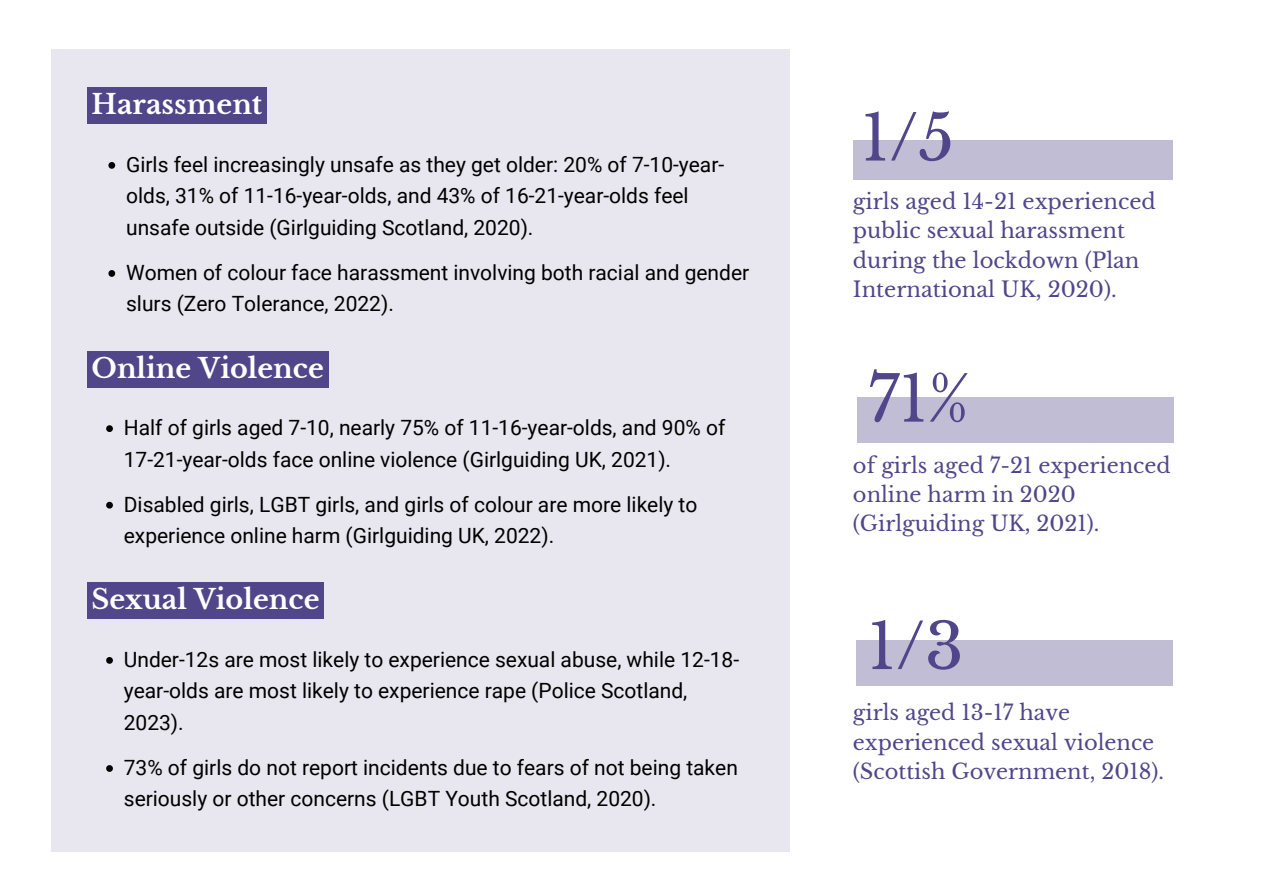
<style>
.page{position:relative;width:1263px;height:894px;background:#fff}
.page>*{position:absolute;margin:0;border:0;box-sizing:border-box;transform-origin:0 0}
.t1{font:63px "Libre Baskerville";color:#514689}
.t2{font:700 27px "Libre Baskerville";color:#fff}
.t3{font:21.15px/29.2px "Libre Baskerville";color:#514689}
.t4{font:21px/31.5px "Roboto";color:#000}
.t5{font:21px/29.2px "Libre Baskerville";color:#514689}
</style>
<div class="page">
<div style="left:853px;top:140px;width:319px;height:40px;background:#c1bdd5"></div>
<div style="left:856px;top:640px;width:316px;height:46px;background:#c1bdd5"></div>
<div style="left:858px;top:397px;width:316px;height:46px;background:#c1bdd5"></div>
<div style="left:51px;top:50px;width:739px;height:801px;background:#e8e6ef"></div>
<div style="left:87px;top:87px;width:180px;height:37px;background:#514689"></div>
<svg style="left:108px;top:162px;width:7px;height:7px"></svg>
<svg style="left:108px;top:270px;width:7px;height:7px"></svg>
<div style="left:87px;top:350px;width:241px;height:37px;background:#514689"></div>
<svg style="left:106px;top:425px;width:7px;height:7px"></svg>
<svg style="left:106px;top:501px;width:7px;height:7px"></svg>
<div style="left:87px;top:582px;width:237px;height:37px;background:#514689"></div>
<svg style="left:106px;top:657px;width:7px;height:6px"></svg>
<svg style="left:106px;top:765px;width:7px;height:6px"></svg>
<h2 class="t2" style="left:92px;top:88px;width:172px">Harassment</h2>
<p class="t4" style="left:126px;top:149px;width:600px">Girls feel increasingly unsafe as they get older: 20% of 7-10-year&shy;olds, 31% of 11-16-year-olds, and 43% of 16-21-year-olds feel unsafe outside (Girlguiding Scotland, 2020).</p>
<p class="t4" style="left:126px;top:257px;width:625px">Women of colour face harassment involving both racial and gender slurs (Zero Tolerance, 2022).</p>
<h1 class="t2" style="left:92px;top:351px;width:234px">Online Violence</h1>
<p class="t4" style="left:124px;top:412px;width:603px">Half of girls aged 7-10, nearly 75% of 11-16-year-olds, and 90% of<br>17-21-year-olds face online violence (Girlguiding UK, 2021).</p>
<h1 class="t4" style="left:124px;top:488px;width:575px">Disabled girls, LGBT girls, and girls of colour are more likely to experience online harm (Girlguiding UK, 2022).</h1>
<p class="t2" style="left:92px;top:583px;width:229px">Sexual Violence</p>
<h1 class="t4" style="left:124px;top:643px;width:617px">Under-12s are most likely to experience sexual abuse, while 12-18- year-olds are most likely to experience rape (Police Scotland,<br>2023).</h1>
<p class="t4" style="left:124px;top:751px;width:615px">73% of girls do not report incidents due to fears of not being taken seriously or other concerns (LGBT Youth Scotland, 2020).</p>
<p class="t1" style="left:861px;top:99px;width:94px">1/5</p>
<h2 class="t3" style="left:853px;top:187px;width:304px">girls aged 14-21 experienced public sexual harassment during the lockdown (Plan<br>International UK, 2020).</h2>
<p class="t1" style="left:868px;top:360px;width:103px">71%</p>
<p class="t5" style="left:853px;top:450px;width:319px">of girls aged 7-21 experienced online harm in 2020 (Girlguiding UK, 2021).</p>
<h2 class="t1" style="left:868px;top:607px;width:97px">1/3</h2>
<p class="t5" style="left:853px;top:698px;width:313px">girls aged 13-17 have experienced sexual violence (Scottish Government, 2018).</p>
</div>
